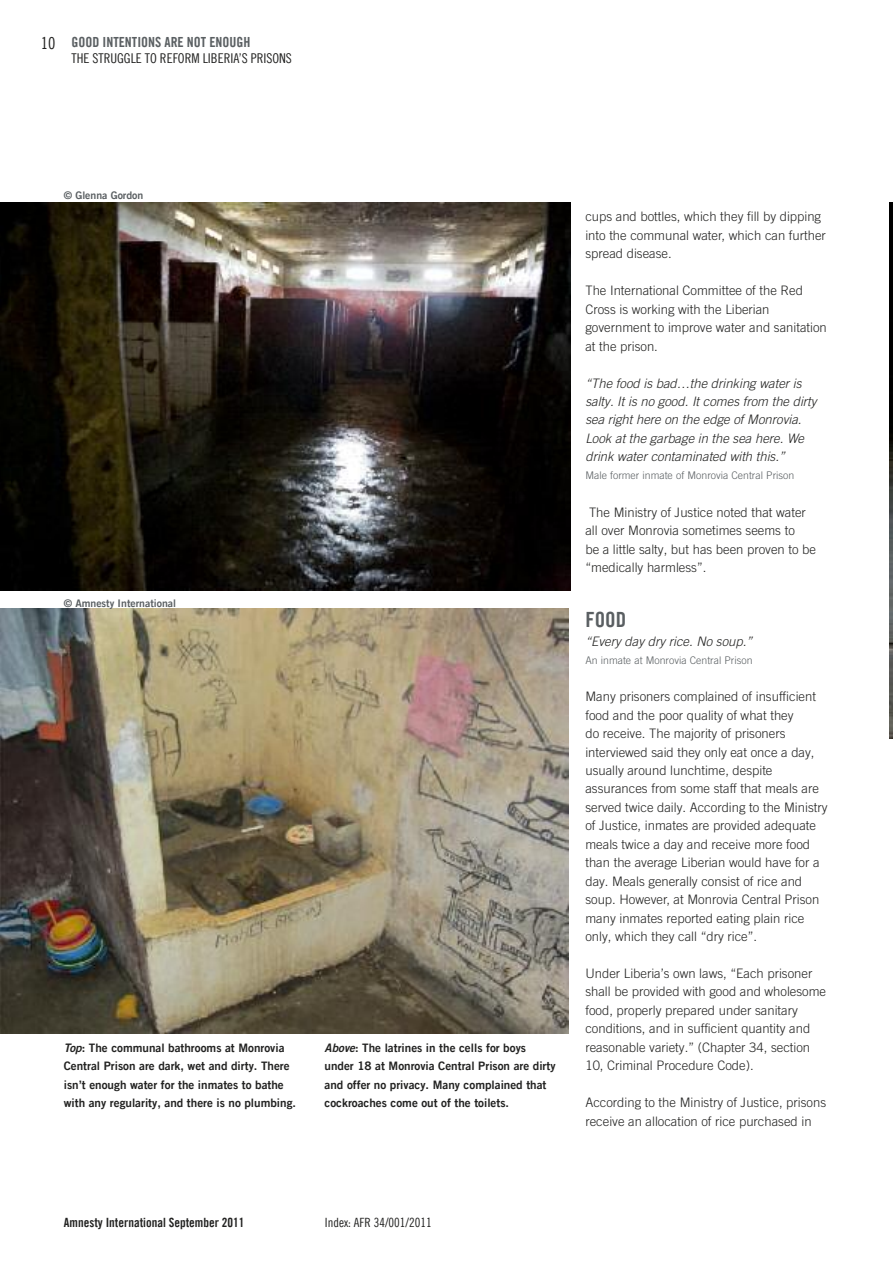
<style>
.page{position:relative;width:893px;height:1263px;background:#fff}
.page>*{position:absolute;margin:0;border:0;box-sizing:border-box;transform-origin:0 0}
.t1{font:21px "Amnesty Trade Gothic Bd Cn 20";color:#5a5f62}
.t2{font:16.5px "Amnesty Trade Gothic Cn 18";color:#222221}
.t3{font:13.95px "Amnesty Trade Gothic Bd Cn 20";color:#5a5f62}
.t4{font:13.5px "Amnesty Trade Gothic Cn 18";color:#222221}
.t5{font:300 13.05px/18.5px "Amnesty Trade Gothic";color:#222221}
.t6{font:italic 300 13.05px/18.5px "Amnesty Trade Gothic";color:#222221}
.t7{font:12.75px "Amnesty Trade Gothic Bd Cn 20";color:#222221}
.t8{font:12.75px "Amnesty Trade Gothic Cn 18";color:#222221}
.t9{font:11.7px/18.5px "Amnesty Trade Gothic Bd 2";color:#222221}
.t10{font:300 10.5px "Amnesty Trade Gothic";color:#5a5f62}
.t11{font:10.5px "Amnesty Trade Gothic Bd 2";color:#5a5f62}
.s1{font-family:"Amnesty Trade Gothic Bd 2 Obl"}
</style>
<div class="page">
<img style="left:890px;top:203px;width:3px;height:535px">
<img style="left:0;top:609px;width:568px;height:424px">
<img style="left:0;top:203px;width:570px;height:387px">
<p class="t2" style="left:41px;top:33px;width:16px">10</p>
<p class="t3" style="left:71px;top:33px;width:180px">GOOD INTENTIONS ARE NOT ENOUGH</p>
<p class="t4" style="left:71px;top:50px;width:222px">THE STRUGGLE TO REFORM LIBERIA’S PRISONS</p>
<p class="t11" style="left:64px;top:189px;width:81px">© Glenna Gordon</p>
<p class="t11" style="left:64px;top:597px;width:114px">© Amnesty International</p>
<p class="t9" style="left:64px;top:1038px;width:234px"><span class="s1">Top</span>: The communal bathrooms at Monrovia Central Prison are dark, wet and dirty. There isn’t enough water for the inmates to bathe with any regularity, and there is no plumbing.</p>
<p class="t9" style="left:325px;top:1038px;width:233px"><span class="s1">Above</span>: The latrines in the cells for boys under 18 at Monrovia Central Prison are dirty and offer no privacy. Many complained that cockroaches come out of the toilets.</p>
<p class="t5" style="left:585px;top:207px;width:242px">cups and bottles, which they fill by dipping into the communal water, which can further spread disease.</p>
<p class="t5" style="left:585px;top:281px;width:243px">The International Committee of the Red<br>Cross is working with the Liberian government to improve water and sanitation at the prison.</p>
<p class="t6" style="left:585px;top:373px;width:233px">“The food is bad…the drinking water is salty. It is no good. It comes from the dirty sea right here on the edge of Monrovia.<br>Look at the garbage in the sea here. We drink water contaminated with this.”</p>
<p class="t10" style="left:585px;top:469px;width:210px">Male former inmate of Monrovia Central Prison</p>
<p class="t5" style="left:585px;top:502px;width:232px">The Ministry of Justice noted that water all over Monrovia sometimes seems to<br>be a little salty, but has been proven to be “medically harmless”.</p>
<h1 class="t1" style="left:585px;top:607px;width:42px">FOOD</h1>
<p class="t6" style="left:585px;top:632px;width:168px">“Every day dry rice. No soup.”</p>
<p class="t10" style="left:585px;top:653px;width:169px">An inmate at Monrovia Central Prison</p>
<p class="t5" style="left:585px;top:687px;width:244px">Many prisoners complained of insufficient food and the poor quality of what they<br>do receive. The majority of prisoners interviewed said they only eat once a day, usually around lunchtime, despite assurances from some staff that meals are served twice daily. According to the Ministry of Justice, inmates are provided adequate meals twice a day and receive more food than the average Liberian would have for a day. Meals generally consist of rice and soup. However, at Monrovia Central Prison many inmates reported eating plain rice only, which they call “dry rice”.</p>
<p class="t5" style="left:585px;top:964px;width:242px">Under Liberia’s own laws, “Each prisoner shall be provided with good and wholesome food, properly prepared under sanitary conditions, and in sufficient quantity and reasonable variety.” (Chapter 34, section 10, Criminal Procedure Code).</p>
<p class="t5" style="left:585px;top:1093px;width:242px">According to the Ministry of Justice, prisons receive an allocation of rice purchased in</p>
<p class="t7" style="left:64px;top:1214px;width:182px">Amnesty International September 2011</p>
<p class="t8" style="left:325px;top:1214px;width:108px">Index: AFR 34/001/2011</p>
</div>
